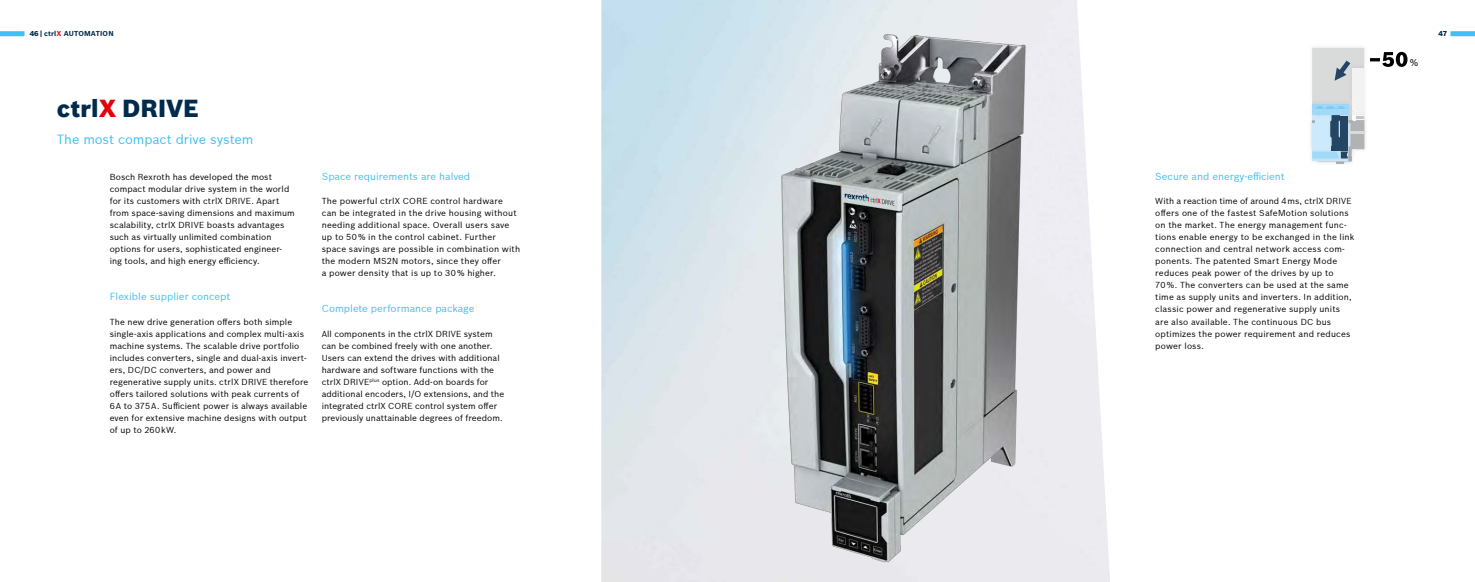
<style>
.page{position:relative;width:1475px;height:582px;background:#fff}
.page>*{position:absolute;margin:0;border:0;box-sizing:border-box;transform-origin:0 0}
.t1{font:900 24px "Bosch Sans";color:#002b4d}
.t2{font:13px "Bosch Sans";letter-spacing:-.005em;color:#3ec0f0}
.t3{font:10px "Bosch Sans";color:#3ec0f0}
.t4{font:9.6px "Bosch Sans";color:#000}
.t5{font:8.5px/12px "Bosch Sans";letter-spacing:.015em;color:#000}
.t6{font:700 7px "Bosch Sans";letter-spacing:.025em;color:#002b4d}
.t7{font:900 7px "Bosch Sans";color:#002b4d}
.s1{font-weight:900}
.s2{color:#e3000b}
</style>
<div class="page">
<img style="left:601px;top:0;width:508px;height:581px">
<img style="left:676px;top:11px;width:433px;height:554px">
<svg style="left:1309px;top:48px;width:98px;height:116px"></svg>
<div style="left:1450px;top:31px;width:24px;height:5px;background:#3ec0f0"></div>
<div style="left:0;top:31px;width:24px;height:5px;background:#3ec0f0"></div>
<p class="t6" style="left:30px;top:28px;width:85px"><span class="s1">46 |</span> ctrl<span class="s2">X</span> AUTOMATION</p>
<p class="t7" style="left:1438px;top:28px;width:10px">47</p>
<h1 class="t1" style="left:57px;top:89px;width:144px">ctrl<span class="s2">X</span> DRIVE</h1>
<h2 class="t2" style="left:57px;top:130px;width:198px">The most compact drive system</h2>
<p class="t5" style="left:110px;top:170px;width:186px">Bosch Rexroth has developed the most compact modular drive system in the world for its customers with ctrlX DRIVE. Apart from space-saving dimensions and maximum scalability, ctrlX DRIVE boasts advantages such as virtually unlimited combination options for users, sophisticated engineer&shy;ing tools, and high energy efficiency.</p>
<p class="t3" style="left:110px;top:289px;width:122px">Flexible supplier concept</p>
<p class="t5" style="left:110px;top:314px;width:200px">The new drive generation offers both simple single-axis applications and complex multi-axis machine systems. The scalable drive portfolio includes converters, single and dual-axis invert&shy;ers, DC/DC converters, and power and regenerative supply units. ctrlX DRIVE therefore offers tailored solutions with peak currents of 6A to 375A. Sufficient power is always available even for extensive machine designs with output of up to 260kW.</p>
<p class="t3" style="left:322px;top:169px;width:150px">Space requirements are halved</p>
<p class="t5" style="left:322px;top:194px;width:200px">The powerful ctrlX CORE control hardware<br>can be integrated in the drive housing without needing additional space. Overall users save up to 50% in the control cabinet. Further space savings are possible in combination with the modern MS2N motors, since they offer<br>a power density that is up to 30% higher.</p>
<p class="t3" style="left:322px;top:301px;width:154px">Complete performance package</p>
<p class="t5" style="left:322px;top:326px;width:184px">All components in the ctrlX DRIVE system can be combined freely with one another.<br>Users can extend the drives with additional hardware and software functions with the ctrlX DRIVE<sup>plus</sup> option. Add-on boards for additional encoders, I/O extensions, and the integrated ctrlX CORE control system offer previously unattainable degrees of freedom.</p>
<p class="t3" style="left:1155px;top:169px;width:131px">Secure and energy-efficient</p>
<p class="t5" style="left:1155px;top:194px;width:200px">With a reaction time of around 4ms, ctrlX DRIVE offers one of the fastest SafeMotion solutions on the market. The energy management func&shy;tions enable energy to be exchanged in the link connection and central network access com&shy;ponents. The patented Smart Energy Mode reduces peak power of the drives by up to 70%. The converters can be used at the same time as supply units and inverters. In addition, classic power and regenerative supply units are also available. The continuous DC bus optimizes the power requirement and reduces power loss.</p>
<p class="t4" style="left:1409px;top:55px;width:10px">%</p>
</div>
